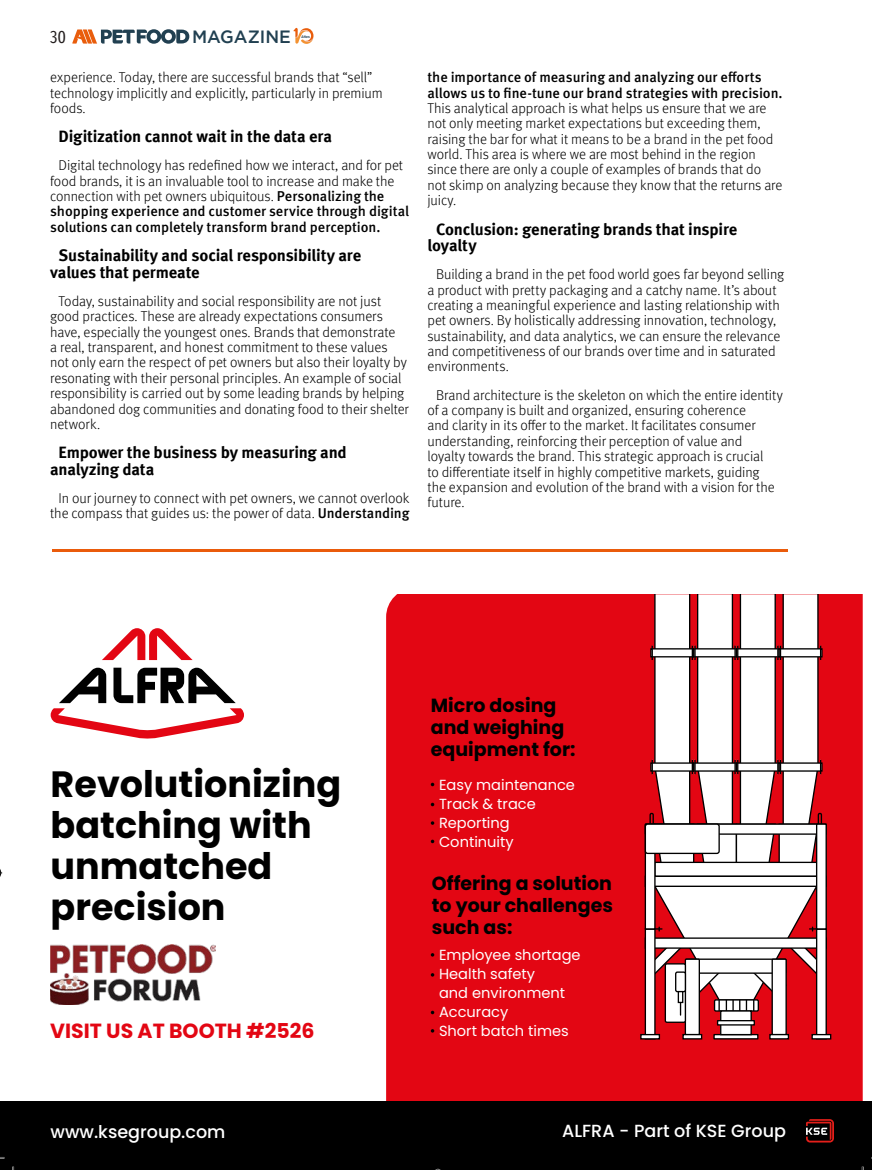
<style>
.page{position:relative;width:872px;height:1170px;background:#fff}
.page>*{position:absolute;margin:0;border:0;box-sizing:border-box;transform-origin:0 0}
.t1{font:700 36.6px/41px "Poppins";color:#000}
.t2{font:700 20.4px "Poppins";color:#e30613}
.t3{font:700 19.05px/21.9px "Poppins";color:#000}
.t4{font:18px "Fira Sans Compressed";color:#231e1e}
.t5{font:500 17.7px "Gotham";color:#214051}
.t6{font:500 17.55px "Poppins";color:#fff}
.t7{font:700 16.5px/16.5px "Meta Pro";letter-spacing:-.015em;color:#000}
.t8{font:14.55px/19px "Poppins";color:#fff}
.t9{font:300 14.25px/15.5px "Meta Pro";letter-spacing:-.005em;color:#000}
.t10{font:500 14.25px/15.5px "Meta Pro";letter-spacing:-.005em;color:#000}
.t11{font:italic 600 3.75px "Fira Sans";color:#214051}
.s1{font-weight:500}
</style>
<div class="page">
<svg style="left:293px;top:28px;width:20px;height:16px"></svg>
<svg style="left:72px;top:29px;width:117px;height:15px"></svg>
<div style="left:386px;top:594px;width:476px;height:507px;background:#e30613"></div>
<div style="left:655px;top:862px;width:161px;height:14px;background:#fff"></div>
<svg style="left:714px;top:1034px;width:44px;height:4px"></svg>
<div style="left:713px;top:1033px;width:45px;height:6px;border:1px solid #000"></div>
<div style="left:720px;top:1010px;width:31px;height:24px;background:#fff"></div>
<div style="left:720px;top:1010px;width:32px;height:25px;border:1px solid #000"></div>
<svg style="left:717px;top:1020px;width:37px;height:4px"></svg>
<div style="left:717px;top:1019px;width:38px;height:6px;border:1px solid #000"></div>
<div style="left:772px;top:959px;width:14px;height:75px;background:#fff"></div>
<div style="left:771px;top:958px;width:16px;height:77px;border:1px solid #000"></div>
<div style="left:685px;top:959px;width:14px;height:75px;background:#fff"></div>
<div style="left:684px;top:958px;width:16px;height:77px;border:1px solid #000"></div>
<svg style="left:684px;top:1035px;width:16px;height:2px"></svg>
<div style="left:682px;top:1033px;width:20px;height:6px;border:1px solid #000"></div>
<svg style="left:771px;top:1035px;width:16px;height:2px"></svg>
<div style="left:769px;top:1033px;width:20px;height:6px;border:1px solid #000"></div>
<div style="left:665px;top:963px;width:20px;height:59px;background:#fff;border-radius:2px"></div>
<div style="left:664px;top:963px;width:22px;height:59px;border:1px solid #000;border-radius:2px"></div>
<div style="left:645px;top:928px;width:10px;height:110px;background:#fff"></div>
<div style="left:644px;top:928px;width:11px;height:111px;border:1px solid #000"></div>
<div style="left:816px;top:928px;width:10px;height:110px;background:#fff"></div>
<div style="left:816px;top:928px;width:11px;height:111px;border:1px solid #000"></div>
<svg style="left:644px;top:886px;width:183px;height:128px"></svg>
<svg style="left:642px;top:1035px;width:16px;height:2px"></svg>
<div style="left:640px;top:1033px;width:20px;height:6px;border:1px solid #000"></div>
<svg style="left:813px;top:1035px;width:16px;height:2px"></svg>
<div style="left:811px;top:1033px;width:20px;height:6px;border:1px solid #000"></div>
<div style="left:645px;top:876px;width:181px;height:10px;background:#fff"></div>
<div style="left:644px;top:875px;width:183px;height:11px;border:1px solid #000"></div>
<svg style="left:649px;top:594px;width:174px;height:273px"></svg>
<div style="left:645px;top:824px;width:10px;height:104px;background:#fff"></div>
<div style="left:644px;top:823px;width:11px;height:106px;border:1px solid #000"></div>
<div style="left:816px;top:824px;width:10px;height:104px;background:#fff"></div>
<div style="left:816px;top:823px;width:11px;height:106px;border:1px solid #000"></div>
<div style="left:645px;top:824px;width:74px;height:29px;background:#fff;border-radius:2px"></div>
<div style="left:644px;top:823px;width:76px;height:31px;border:1px solid #000;border-radius:2px"></div>
<svg style="left:102px;top:628px;width:91px;height:32px"></svg>
<svg style="left:51px;top:667px;width:193px;height:71px"></svg>
<svg style="left:431px;top:782px;width:3px;height:4px"></svg>
<svg style="left:431px;top:802px;width:3px;height:4px"></svg>
<svg style="left:431px;top:1010px;width:3px;height:4px"></svg>
<svg style="left:431px;top:839px;width:3px;height:4px"></svg>
<svg style="left:431px;top:1028px;width:3px;height:4px"></svg>
<div style="left:1px;top:1101px;width:871px;height:68px;background:#000"></div>
<svg style="left:806px;top:1119px;width:28px;height:23px"></svg>
<img style="left:51px;top:944px;width:164px;height:60px">
<svg style="left:430px;top:1168px;width:16px;height:2px"></svg>
<svg style="left:0;top:869px;width:2px;height:8px"></svg>
<hr style="left:52px;top:549px;width:735px;height:2px;background:#ea5b0b">
<p class="t4" style="left:50px;top:23px;width:18px">30</p>
<p class="t5" style="left:192px;top:26px;width:100px">MAGAZINE</p>
<p class="t11" style="left:301px;top:33px;width:10px">Años</p>
<p class="t9" style="left:50px;top:69px;width:334px">experience. Today, there are successful brands that “sell” technology implicitly and explicitly, particularly in premium foods.</p>
<p class="t7" style="left:59px;top:127px;width:275px">Digitization cannot wait in the data era</p>
<p class="t9" style="left:50px;top:157px;width:360px;text-indent:9px">Digital technology has redefined how we interact, and for pet food brands, it is an invaluable tool to increase and make the connection with pet owners ubiquitous. <span class="s1">Personalizing the shopping experience and customer service through digital solutions can completely transform brand perception.</span></p>
<p class="t7" style="left:50px;top:246px;width:312px;text-indent:8px">Sustainability and social responsibility are values that permeate</p>
<p class="t9" style="left:50px;top:292px;width:360px;text-indent:9px">Today, sustainability and social responsibility are not just good practices. These are already expectations consumers have, especially the youngest ones. Brands that demonstrate<br>a real, transparent, and honest commitment to these values not only earn the respect of pet owners but also their loyalty by resonating with their personal principles. An example of social responsibility is carried out by some leading brands by helping abandoned dog communities and donating food to their shelter network.</p>
<p class="t7" style="left:50px;top:443px;width:298px;text-indent:8px">Empower the business by measuring and analyzing data</p>
<p class="t9" style="left:50px;top:489px;width:361px;text-align:center">In our journey to connect with pet owners, we cannot overlook the compass that guides us: the power of data. <span class="s1">Understanding</span></p>
<p class="t10" style="left:427px;top:69px;width:357px">the importance of measuring and analyzing our efforts allows us to fine-tune our brand strategies with precision.</p>
<p class="t9" style="left:427px;top:99px;width:356px">This analytical approach is what helps us ensure that we are not only meeting market expectations but exceeding them, raising the bar for what it means to be a brand in the pet food world. This area is where we are most behind in the region since there are only a couple of examples of brands that do not skimp on analyzing because they know that the returns are juicy.</p>
<p class="t7" style="left:427px;top:219px;width:311px;text-indent:8px">Conclusion: generating brands that inspire loyalty</p>
<p class="t9" style="left:427px;top:266px;width:358px;text-indent:9px">Building a brand in the pet food world goes far beyond selling a product with pretty packaging and a catchy name. It’s about creating a meaningful experience and lasting relationship with pet owners. By holistically addressing innovation, technology, sustainability, and data analytics, we can ensure the relevance and competitiveness of our brands over time and in saturated environments.</p>
<p class="t9" style="left:427px;top:386px;width:357px;text-indent:9px">Brand architecture is the skeleton on which the entire identity of a company is built and organized, ensuring coherence<br>and clarity in its offer to the market. It facilitates consumer understanding, reinforcing their perception of value and loyalty towards the brand. This strategic approach is crucial<br>to differentiate itself in highly competitive markets, guiding<br>the expansion and evolution of the brand with a vision for the future.</p>
<h3 class="t3" style="left:431px;top:694px;width:146px">Micro dosing and weighing equipment for:</h3>
<h1 class="t1" style="left:51px;top:764px;width:292px">Revolutionizing batching with unmatched precision</h1>
<p class="t8" style="left:439px;top:775px;width:137px">Easy maintenance<br>Track &amp; trace<br>Reporting<br>Continuity</p>
<p class="t8" style="left:439px;top:945px;width:143px">Employee shortage<br>Health safety<br>and environment<br>Accuracy<br>Short batch times</p>
<h3 class="t3" style="left:432px;top:872px;width:183px;text-align:justify">Offering a solution to your challenges such as:</h3>
<h2 class="t2" style="left:50px;top:1018px;width:266px">VISIT US AT BOOTH #2526</h2>
<p class="t6" style="left:51px;top:1121px;width:176px">www.ksegroup.com</p>
<p class="t6" style="left:562px;top:1120px;width:225px">ALFRA - Part of KSE Group</p>
</div>
